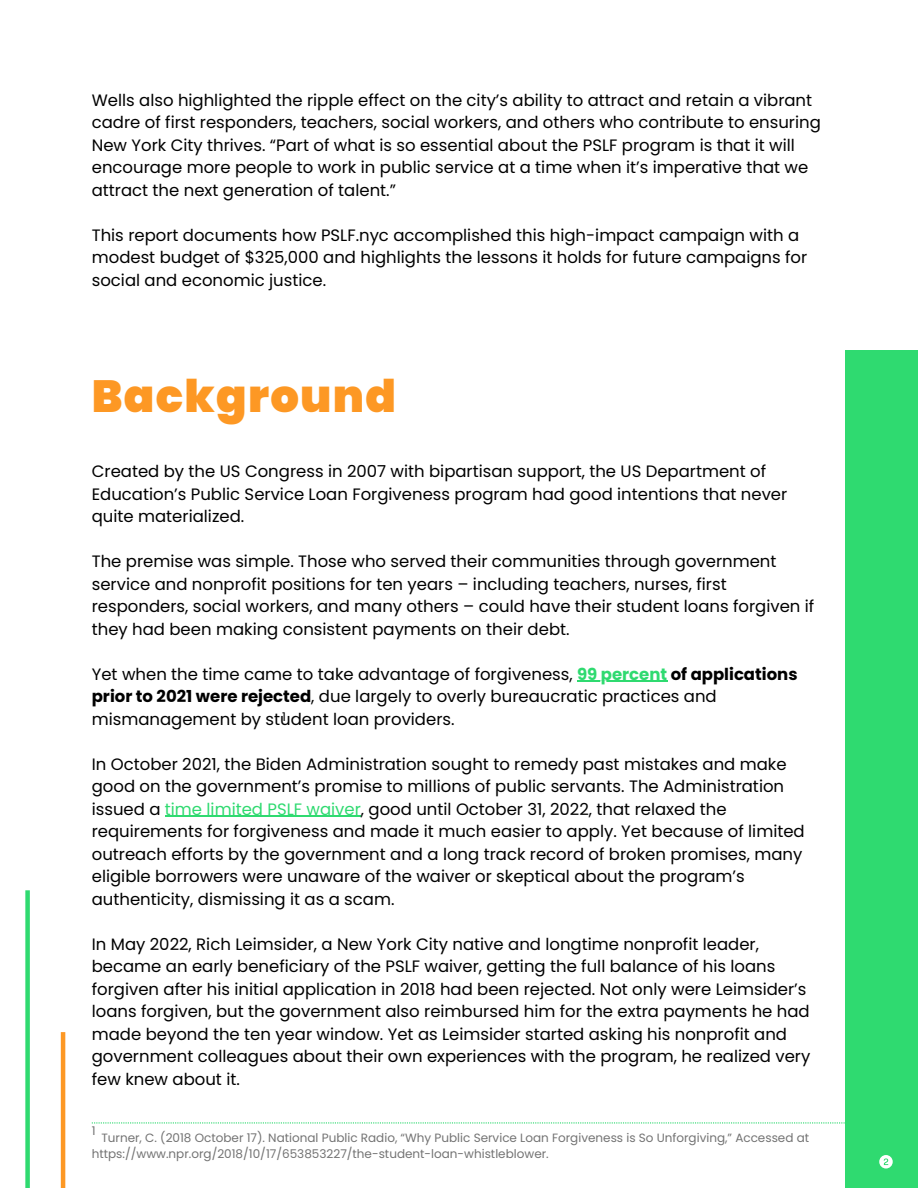
<style>
.page{position:relative;width:918px;height:1188px;background:#fff}
.page>*{position:absolute;margin:0;border:0;box-sizing:border-box;transform-origin:0 0}
.t1{font:900 45px "Poppins";letter-spacing:.03em;color:#fd9824}
.t2{font:16.5px/22.5px "Poppins";color:#000}
.t3{font:12px/16px "Poppins";color:#737373}
.t4{font:12px "Poppins";color:#000}
.s1{font-weight:700;color:#2fda70}
.s2{font-weight:700}
.s3{color:#2fda70}
</style>
<div class="page">
<div style="left:845px;top:350px;width:73px;height:838px;background:#2fda70"></div>
<hr style="left:577px;top:681px;width:90px;height:1px;background:#2fda70">
<hr style="left:165px;top:816px;width:196px;height:1px;background:#2fda70">
<hr style="left:61px;top:1032px;width:4px;height:156px;background:#fd9824">
<div style="left:25px;top:890px;width:5px;height:298px;background:#2fda70"></div>
<svg style="left:92px;top:1122px;width:753px;height:2px"></svg>
<svg style="left:879px;top:1155px;width:14px;height:14px"></svg>
<p class="t2" style="left:92px;top:89px;width:731px">Wells also highlighted the ripple effect on the city’s ability to attract and retain a vibrant cadre of first responders, teachers, social workers, and others who contribute to ensuring New York City thrives. “Part of what is so essential about the PSLF program is that it will encourage more people to work in public service at a time when it’s imperative that we attract the next generation of talent.”</p>
<p class="t2" style="left:92px;top:224px;width:717px">This report documents how PSLF.nyc accomplished this high-impact campaign with a modest budget of $325,000 and highlights the lessons it holds for future campaigns for social and economic justice.</p>
<h1 class="t1" style="left:92px;top:365px;width:306px">Background</h1>
<p class="t2" style="left:92px;top:460px;width:697px">Created by the US Congress in 2007 with bipartisan support, the US Department of<br>Education’s Public Service Loan Forgiveness program had good intentions that never quite materialized.</p>
<p class="t2" style="left:92px;top:550px;width:724px">The premise was simple. Those who served their communities through government service and nonprofit positions for ten years – including teachers, nurses, first responders, social workers, and many others – could have their student loans forgiven if they had been making consistent payments on their debt.</p>
<p class="t2" style="left:92px;top:663px;width:707px">Yet when the time came to take advantage of forgiveness, <span class="s1">99 percent</span> <span class="s2">of applications prior to 2021 were rejected</span>, due largely to overly bureaucratic practices and mismanagement by student loan providers.</p>
<p class="t2" style="left:92px;top:753px;width:714px">In October 2021, the Biden Administration sought to remedy past mistakes and make good on the government’s promise to millions of public servants. The Administration issued a <span class="s3">time limited PSLF waiver</span>, good until October 31, 2022, that relaxed the requirements for forgiveness and made it much easier to apply. Yet because of limited outreach efforts by the government and a long track record of broken promises, many eligible borrowers were unaware of the waiver or skeptical about the program’s authenticity, dismissing it as a scam.</p>
<p class="t2" style="left:92px;top:933px;width:720px">In May 2022, Rich Leimsider, a New York City native and longtime nonprofit leader, became an early beneficiary of the PSLF waiver, getting the full balance of his loans forgiven after his initial application in 2018 had been rejected. Not only were Leimsider’s loans forgiven, but the government also reimbursed him for the extra payments he had made beyond the ten year window. Yet as Leimsider started asking his nonprofit and government colleagues about their own experiences with the program, he realized very few knew about it.</p>
<p class="t4" style="left:282px;top:708px;width:5px">1</p>
<p class="t3" style="left:92px;top:1123px;width:5px">1</p>
<p class="t3" style="left:92px;top:1130px;width:719px;text-indent:10px">Turner, C. (2018 October 17). National Public Radio, “Why Public Service Loan Forgiveness is So Unforgiving,” Accessed at https://www.npr.org/2018/10/17/653853227/the-student-loan-whistleblower.</p>
</div>
